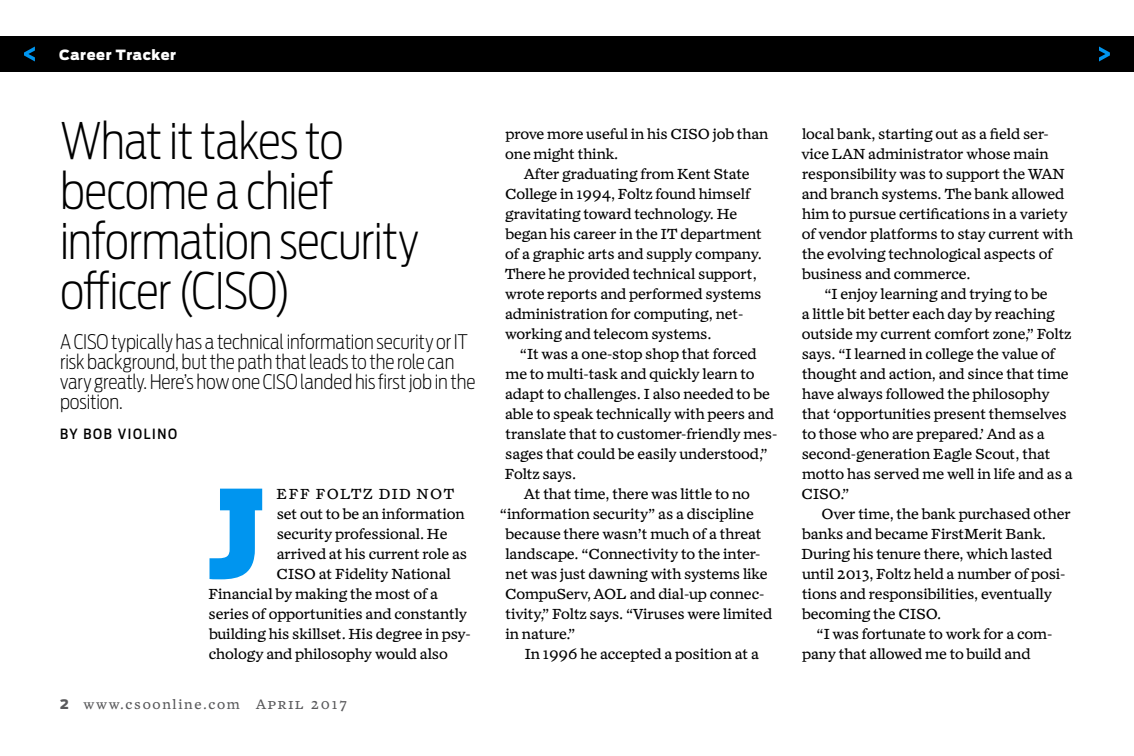
<style>
.page{position:relative;width:1134px;height:756px;background:#fff}
.page>*{position:absolute;margin:0;border:0;box-sizing:border-box;transform-origin:0 0}
.t1{font:900 122px "Receiver";color:#0095ef}
.t2{font:200 50px/50px "Antenna Cond";letter-spacing:-.015em;color:#000}
.t3{font:200 20px/20px "Antenna Cond";letter-spacing:-.01em;color:#000}
.t4{font:14px/20px "Zocalo Text";letter-spacing:-.01em;color:#000}
.t5{font:14px "Zocalo Text";letter-spacing:.09em;color:#000}
.t6{font:900 14px "Antenna";letter-spacing:.04em;color:#fff}
.t7{font:500 14px "Antenna Cond";letter-spacing:.115em;color:#000}
.t8{font:13px "Zocalo Text";letter-spacing:.13em;color:#59595b}
.s1{font-family:"Antenna";font-weight:900}
</style>
<div class="page">
<div style="left:0;top:36px;width:1134px;height:36px;background:#000"></div>
<svg style="left:24px;top:46px;width:11px;height:16px"></svg>
<svg style="left:1099px;top:46px;width:11px;height:16px"></svg>
<p class="t6" style="left:59px;top:44px;width:119px">Career Tracker</p>
<h2 class="t2" style="left:60px;top:114px;width:361px">What it takes to become a chief information security officer (CISO)</h2>
<h3 class="t3" style="left:60px;top:331px;width:417px">A CISO typically has a technical information security or IT risk background, but the path that leads to the role can vary greatly. Here’s how one CISO landed his first job in the position.</h3>
<p class="t7" style="left:60px;top:425px;width:119px">BY BOB VIOLINO</p>
<h1 class="t1" style="left:207px;top:458px;width:60px">J</h1>
<p class="t5" style="left:277px;top:485px;width:179px">EFF FOLTZ DID NOT</p>
<p class="t4" style="left:277px;top:504px;width:189px">set out to be an information</p>
<p class="t4" style="left:277px;top:524px;width:172px">security professional. He</p>
<p class="t4" style="left:277px;top:544px;width:192px">arrived at his current role as</p>
<p class="t4" style="left:277px;top:564px;width:176px">CISO at Fidelity National</p>
<p class="t4" style="left:208px;top:584px;width:231px">Financial by making the most of a</p>
<p class="t4" style="left:209px;top:604px;width:260px">series of opportunities and constantly</p>
<p class="t4" style="left:209px;top:624px;width:263px">building his skillset. His degree in psy-</p>
<p class="t4" style="left:209px;top:644px;width:241px">chology and philosophy would also</p>
<p class="t8" style="left:60px;top:696px;width:181px"><span class="s1">2</span> www.csoonline.com</p>
<p class="t8" style="left:256px;top:696px;width:92px">April 2017</p>
<p class="t4" style="left:505px;top:124px;width:265px">prove more useful in his CISO job than one might think.</p>
<p class="t4" style="left:505px;top:164px;width:259px;text-indent:19px">After graduating from Kent State College in 1994, Foltz found himself gravitating toward technology. He began his career in the IT department of a graphic arts and supply company.<br>There he provided technical support, wrote reports and performed systems administration for computing, net&shy;working and telecom systems.</p>
<p class="t4" style="left:520px;top:344px;width:238px">“It was a one-stop shop that forced</p>
<p class="t4" style="left:506px;top:364px;width:251px">me to multi-task and quickly learn to</p>
<p class="t4" style="left:505px;top:384px;width:266px">adapt to challenges. I also needed to be</p>
<p class="t4" style="left:505px;top:404px;width:270px">able to speak technically with peers and</p>
<p class="t4" style="left:505px;top:424px;width:273px">translate that to customer-friendly mes-</p>
<p class="t4" style="left:505px;top:444px;width:264px">sages that could be easily understood,”</p>
<p class="t4" style="left:505px;top:464px;width:73px">Foltz says.</p>
<p class="t4" style="left:524px;top:484px;width:227px">At that time, there was little to no</p>
<p class="t4" style="left:500px;top:504px;width:255px">“information security” as a discipline</p>
<p class="t4" style="left:506px;top:524px;width:258px">because there wasn’t much of a threat</p>
<p class="t4" style="left:505px;top:544px;width:257px">landscape. “Connectivity to the inter-</p>
<p class="t4" style="left:506px;top:564px;width:264px">net was just dawning with systems like</p>
<p class="t4" style="left:505px;top:585px;width:261px">CompuServ, AOL and dial-up connec-</p>
<p class="t4" style="left:505px;top:605px;width:268px">tivity,” Foltz says. “Viruses were limited</p>
<p class="t4" style="left:506px;top:625px;width:71px">in nature.”</p>
<p class="t4" style="left:525px;top:645px;width:236px">In 1996 he accepted a position at a</p>
<p class="t4" style="left:802px;top:125px;width:248px">local bank, starting out as a field ser-</p>
<p class="t4" style="left:801px;top:145px;width:249px">vice LAN administrator whose main</p>
<p class="t4" style="left:802px;top:165px;width:264px">responsibility was to support the WAN</p>
<p class="t4" style="left:802px;top:185px;width:264px">and branch systems. The bank allowed</p>
<p class="t4" style="left:802px;top:205px;width:267px">him to pursue certifications in a variety</p>
<p class="t4" style="left:802px;top:225px;width:273px">of vendor platforms to stay current with</p>
<p class="t4" style="left:802px;top:245px;width:252px">the evolving technological aspects of</p>
<p class="t4" style="left:802px;top:265px;width:170px">business and commerce.</p>
<p class="t4" style="left:824px;top:285px;width:225px">“I enjoy learning and trying to be</p>
<p class="t4" style="left:802px;top:305px;width:255px">a little bit better each day by reaching</p>
<p class="t4" style="left:802px;top:325px;width:271px">outside my current comfort zone,” Foltz</p>
<p class="t4" style="left:802px;top:345px;width:255px">says. “I learned in college the value of</p>
<p class="t4" style="left:802px;top:365px;width:268px">thought and action, and since that time</p>
<p class="t4" style="left:802px;top:385px;width:249px">have always followed the philosophy</p>
<p class="t4" style="left:802px;top:405px;width:266px">that ‘opportunities present themselves</p>
<p class="t4" style="left:802px;top:425px;width:244px">to those who are prepared.’ And as a</p>
<p class="t4" style="left:802px;top:445px;width:250px">second-generation Eagle Scout, that</p>
<p class="t4" style="left:802px;top:465px;width:272px">motto has served me well in life and as a</p>
<p class="t4" style="left:802px;top:485px;width:49px">CISO.”</p>
<p class="t4" style="left:822px;top:505px;width:251px">Over time, the bank purchased other</p>
<p class="t4" style="left:802px;top:525px;width:245px">banks and became FirstMerit Bank.</p>
<p class="t4" style="left:802px;top:545px;width:252px">During his tenure there, which lasted</p>
<p class="t4" style="left:802px;top:565px;width:265px">until 2013, Foltz held a number of posi-</p>
<p class="t4" style="left:802px;top:585px;width:252px">tions and responsibilities, eventually</p>
<p class="t4" style="left:802px;top:605px;width:141px">becoming the CISO.</p>
<p class="t4" style="left:817px;top:625px;width:237px">“I was fortunate to work for a com-</p>
<p class="t4" style="left:802px;top:645px;width:230px">pany that allowed me to build and</p>
</div>
